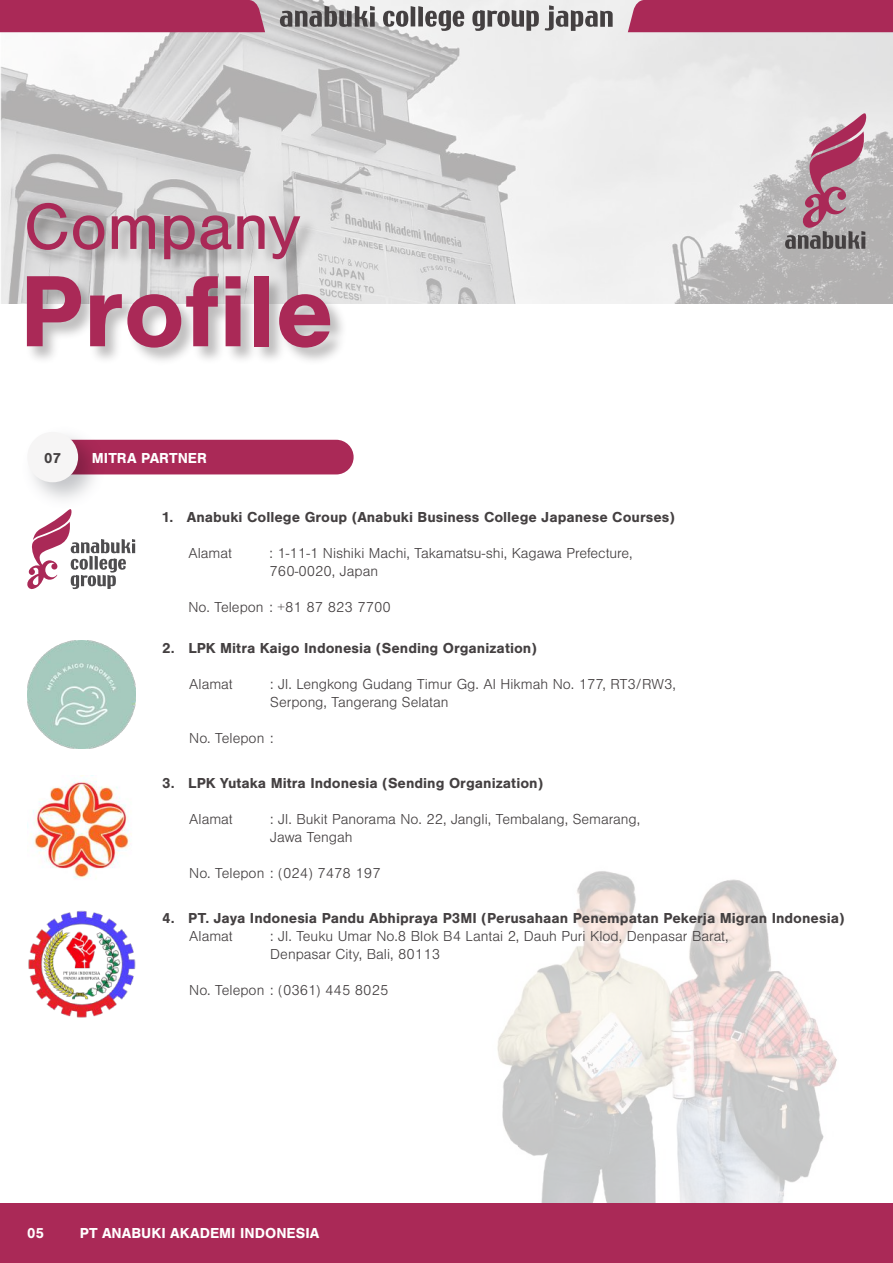
<style>
.page{position:relative;width:893px;height:1263px;background:#fff}
.page>*{position:absolute;margin:0;border:0;box-sizing:border-box;transform-origin:0 0}
.t1{font:700 105px "Nimbus San";color:#aa2957}
.t2{font:67.5px "Nimbus San";color:#aa2957}
.t3{font:300 15px/18px "Nimbus San";color:#444041}
.t4{font:700 15px "Nimbus San";color:#444041}
.t5{font:700 15px "Nimbus San";color:#fff}
</style>
<div class="page">
<img style="left:497px;top:871px;width:340px;height:332px">
<div style="left:35px;top:440px;width:319px;height:34px;background:#aa2957;border-radius:17px"></div>
<img style="left:32px;top:436px;width:79px;height:64px">
<div style="left:27px;top:432px;width:51px;height:50px;background:#f6f5f5;border-radius:25px"></div>
<img style="left:28px;top:910px;width:107px;height:108px">
<svg style="left:27px;top:509px;width:108px;height:81px"></svg>
<div style="left:0;top:1203px;width:893px;height:60px;background:#aa2957"></div>
<img style="left:0;top:0;width:893px;height:303px">
<div style="left:628px;top:0;width:265px;height:32px;background:#aa2957"></div>
<div style="left:0;top:0;width:265px;height:32px;background:#aa2957"></div>
<svg style="left:383px;top:6px;width:81px;height:25px"></svg>
<svg style="left:472px;top:10px;width:67px;height:21px"></svg>
<svg style="left:280px;top:6px;width:95px;height:21px;background:#888586"></svg>
<svg style="left:545px;top:5px;width:68px;height:26px"></svg>
<svg style="left:785px;top:112px;width:82px;height:137px;background:#b798a3"></svg>
<img style="left:19px;top:188px;width:303px;height:66px">
<img style="left:15px;top:254px;width:341px;height:107px">
<img style="left:27px;top:779px;width:105px;height:99px">
<img style="left:27px;top:641px;width:108px;height:108px">
<h2 class="t2" style="left:24px;top:189px;width:278px">Company</h2>
<h1 class="t1" style="left:19px;top:252px;width:316px">Profile</h1>
<p class="t4" style="left:44px;top:450px;width:18px">07</p>
<p class="t5" style="left:92px;top:450px;width:116px">MITRA PARTNER</p>
<p class="t4" style="left:162px;top:508px;width:515px">1. Anabuki College Group (Anabuki Business College Japanese Courses)</p>
<p class="t3" style="left:189px;top:544px;width:45px">Alamat</p>
<p class="t3" style="left:270px;top:544px;width:365px">: 1-11-1 Nishiki Machi, Takamatsu-shi, Kagawa Prefecture,<br>760-0020, Japan</p>
<p class="t3" style="left:189px;top:598px;width:204px">No. Telepon : +81 87 823 7700</p>
<p class="t4" style="left:162px;top:640px;width:376px">2. LPK Mitra Kaigo Indonesia (Sending Organization)</p>
<p class="t3" style="left:189px;top:676px;width:45px">Alamat</p>
<p class="t3" style="left:270px;top:676px;width:407px">: Jl. Lengkong Gudang Timur Gg. Al Hikmah No. 177, RT3/RW3,<br>Serpong, Tangerang Selatan</p>
<p class="t3" style="left:189px;top:730px;width:86px">No. Telepon :</p>
<p class="t4" style="left:162px;top:775px;width:383px">3. LPK Yutaka Mitra Indonesia (Sending Organization)</p>
<p class="t3" style="left:189px;top:810px;width:45px">Alamat</p>
<p class="t3" style="left:270px;top:810px;width:371px">: Jl. Bukit Panorama No. 22, Jangli, Tembalang, Semarang,<br>Jawa Tengah</p>
<p class="t3" style="left:189px;top:864px;width:193px">No. Telepon : (024) 7478 197</p>
<p class="t4" style="left:162px;top:909px;width:684px">4. PT. Jaya Indonesia Pandu Abhipraya P3MI (Perusahaan Penempatan Pekerja Migran Indonesia)</p>
<p class="t3" style="left:189px;top:927px;width:45px">Alamat</p>
<p class="t3" style="left:270px;top:927px;width:460px">: Jl. Teuku Umar No.8 Blok B4 Lantai 2, Dauh Puri Klod, Denpasar Barat,<br>Denpasar City, Bali, 80113</p>
<p class="t3" style="left:189px;top:981px;width:201px">No. Telepon : (0361) 445 8025</p>
<p class="t5" style="left:27px;top:1225px;width:18px">05</p>
<p class="t5" style="left:80px;top:1225px;width:241px">PT ANABUKI AKADEMI INDONESIA</p>
</div>
